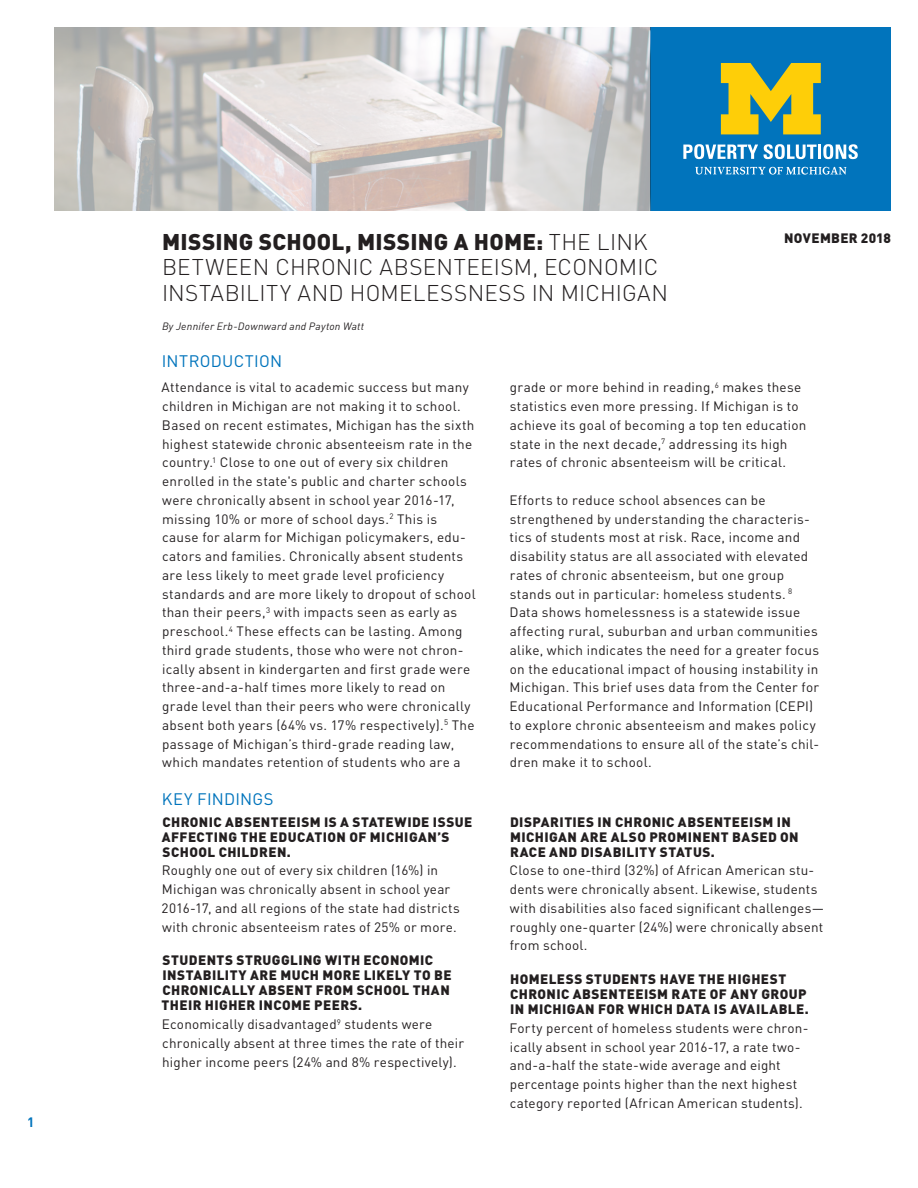
<style>
.page{position:relative;width:918px;height:1188px;background:#fff}
.page>*{position:absolute;margin:0;border:0;box-sizing:border-box;transform-origin:0 0}
.brief_title{font:300 22.5px/25.5px "DINOT";letter-spacing:.01em;color:#231f20}
.headline{font:16.5px "DINOT";letter-spacing:.015em;color:#0174bc}
.t1{font:13.5px/18.8px "DINOT";letter-spacing:.02em;color:#231f20}
.figure_name{font:900 13.5px/15px "DINOT";letter-spacing:.03em;color:#231f20}
.brief_date{font:900 13.5px "DINOT";letter-spacing:.025em;color:#231f20}
.t2{font:700 13.5px "DINOT";color:#0174bc}
.brief_by_line{font:italic 10.5px "DINOT";letter-spacing:.025em;color:#231f20}
.s1{font-weight:900}
</style>
<div class="page">
<div style="left:650px;top:27px;width:241px;height:184px;background:#0174bc"></div>
<svg style="left:695px;top:167px;width:152px;height:8px"></svg>
<svg style="left:721px;top:63px;width:100px;height:71px"></svg>
<svg style="left:683px;top:144px;width:75px;height:15px"></svg>
<svg style="left:764px;top:144px;width:53px;height:15px"></svg>
<hr style="left:818px;top:145px;width:3px;height:14px;background:#fff">
<svg style="left:823px;top:144px;width:35px;height:15px"></svg>
<img style="left:54px;top:27px;width:597px;height:184px">
<p class="t2" style="left:27px;top:1114px;width:9px">1</p>
<p class="brief_title" style="left:162px;top:229px;width:508px"><span class="s1">MISSING SCHOOL, MISSING A HOME:</span> THE LINK<br>BETWEEN CHRONIC ABSENTEEISM, ECONOMIC<br>INSTABILITY AND HOMELESSNESS IN MICHIGAN</p>
<p class="brief_by_line" style="left:162px;top:320px;width:204px">By Jennifer Erb-Downward and Payton Watt</p>
<p class="brief_date" style="left:784px;top:229px;width:108px">NOVEMBER 2018</p>
<p class="headline" style="left:162px;top:351px;width:122px">INTRODUCTION</p>
<p class="t1" style="left:162px;top:378px;width:316px">Attendance is vital to academic success but many children in Michigan are not making it to school.<br>Based on recent estimates, Michigan has the sixth highest statewide chronic absenteeism rate in the country.<sup>1</sup> Close to one out of every six children enrolled in the state's public and charter schools were chronically absent in school year 2016-17, missing 10% or more of school days.<sup>2</sup> This is cause for alarm for Michigan policymakers, edu&shy;cators and families. Chronically absent students are less likely to meet grade level proficiency standards and are more likely to dropout of school than their peers,<sup>3</sup> with impacts seen as early as preschool.<sup>4</sup> These effects can be lasting. Among third grade students, those who were not chron&shy;ically absent in kindergarten and first grade were three-and-a-half times more likely to read on grade level than their peers who were chronically absent both years (64% vs. 17% respectively).<sup>5</sup> The passage of Michigan’s third-grade reading law, which mandates retention of students who are a</p>
<p class="t1" style="left:510px;top:378px;width:298px">grade or more behind in reading,<sup>6</sup> makes these statistics even more pressing. If Michigan is to achieve its goal of becoming a top ten education state in the next decade,<sup>7</sup> addressing its high rates of chronic absenteeism will be critical.</p>
<p class="t1" style="left:510px;top:490px;width:311px">Efforts to reduce school absences can be strengthened by understanding the characteris&shy;tics of students most at risk. Race, income and disability status are all associated with elevated rates of chronic absenteeism, but one group stands out in particular: homeless students. <sup>8<br></sup>Data shows homelessness is a statewide issue affecting rural, suburban and urban communities alike, which indicates the need for a greater focus on the educational impact of housing instability in Michigan. This brief uses data from the Center for Educational Performance and Information (CEPI) to explore chronic absenteeism and makes policy recommendations to ensure all of the state’s chil&shy;dren make it to school.</p>
<p class="headline" style="left:162px;top:789px;width:113px">KEY FINDINGS</p>
<p class="figure_name" style="left:162px;top:814px;width:312px">CHRONIC ABSENTEEISM IS A STATEWIDE ISSUE<br>AFFECTING THE EDUCATION OF MICHIGAN’S<br>SCHOOL CHILDREN.</p>
<p class="t1" style="left:162px;top:861px;width:300px">Roughly one out of every six children (16%) in Michigan was chronically absent in school year 2016-17, and all regions of the state had districts with chronic absenteeism rates of 25% or more.</p>
<p class="figure_name" style="left:162px;top:952px;width:292px">STUDENTS STRUGGLING WITH ECONOMIC INSTABILITY ARE MUCH MORE LIKELY TO BE CHRONICALLY ABSENT FROM SCHOOL THAN THEIR HIGHER INCOME PEERS.</p>
<p class="t1" style="left:162px;top:1015px;width:304px">Economically disadvantaged<sup>9</sup> students were chronically absent at three times the rate of their higher income peers (24% and 8% respectively).</p>
<p class="figure_name" style="left:510px;top:814px;width:290px">DISPARITIES IN CHRONIC ABSENTEEISM IN<br>MICHIGAN ARE ALSO PROMINENT BASED ON<br>RACE AND DISABILITY STATUS.</p>
<p class="t1" style="left:510px;top:861px;width:316px">Close to one-third (32%) of African American stu&shy;dents were chronically absent. Likewise, students with disabilities also faced significant challenges— roughly one-quarter (24%) were chronically absent from school.</p>
<p class="figure_name" style="left:510px;top:971px;width:300px">HOMELESS STUDENTS HAVE THE HIGHEST<br>CHRONIC ABSENTEEISM RATE OF ANY GROUP<br>IN MICHIGAN FOR WHICH DATA IS AVAILABLE.</p>
<p class="t1" style="left:510px;top:1018px;width:300px">Forty percent of homeless students were chron&shy;ically absent in school year 2016-17, a rate two&shy;and-a-half the state-wide average and eight percentage points higher than the next highest category reported (African American students).</p>
</div>
